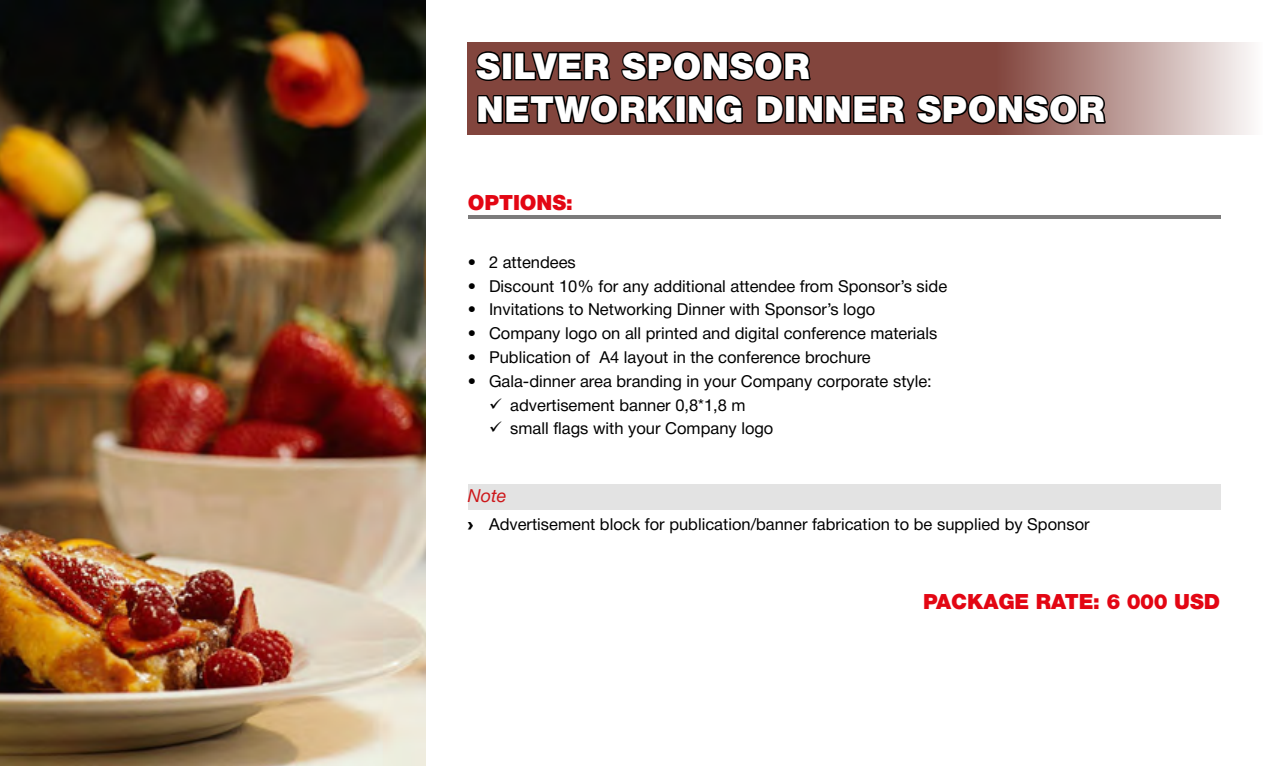
<style>
.page{position:relative;width:1263px;height:766px;background:#fff}
.page>*{position:absolute;margin:0;border:0;box-sizing:border-box;transform-origin:0 0}
.t1{font:900 36px/43.2px "Helvetica Neue Cyr";letter-spacing:.015em;color:#fff}
.t2{font:900 21px "Helvetica Neue Cyr";letter-spacing:-.005em;color:#e30613}
.t3{font:italic 18px "Helvetica Neue Cyr";color:#cd171a}
.t4{font:16.5px "Helvetica Neue Cyr";color:#000}
.s1{font-family:"Arial";font-weight:900}
</style>
<div class="page">
<svg style="left:468px;top:43px;width:783px;height:92px;background:#c9afac"></svg>
<hr style="left:468px;top:215px;width:752px;height:3px;background:#7c7b7b">
<div style="left:468px;top:484px;width:752px;height:25px;background:#e3e3e3"></div>
<svg style="left:474px;top:46px;width:636px;height:89px;background:#673a34"></svg>
<img style="left:0;top:0;width:425px;height:765px">
<h1 class="t1" style="left:476px;top:45px;width:630px">SILVER SPONSOR<br>NETWORKING DINNER SPONSOR</h1>
<p class="t2" style="left:468px;top:191px;width:107px">OPTIONS:</p>
<p class="t4" style="left:468px;top:253px;width:110px">• 2 attendees</p>
<p class="t4" style="left:468px;top:277px;width:481px">• Discount 10% for any additional attendee from Sponsor’s side</p>
<p class="t4" style="left:468px;top:300px;width:409px">• Invitations to Networking Dinner with Sponsor’s logo</p>
<p class="t4" style="left:468px;top:324px;width:471px">• Company logo on all printed and digital conference materials</p>
<p class="t4" style="left:468px;top:348px;width:404px">• Publication of А4 layout in the conference brochure</p>
<p class="t4" style="left:468px;top:372px;width:466px">• Gala-dinner area branding in your Company corporate style:</p>
<p class="t4" style="left:489px;top:395px;width:258px">✓ advertisement banner 0,8*1,8 m</p>
<p class="t4" style="left:489px;top:419px;width:286px">✓ small flags with your Company logo</p>
<p class="t3" style="left:468px;top:485px;width:40px">Note</p>
<p class="t4" style="left:468px;top:515px;width:623px"><span class="s1">›</span> Advertisement block for publication/banner fabrication to be supplied by Sponsor</p>
<p class="t2" style="left:923px;top:590px;width:299px">PACKAGE RATE: 6 000 USD</p>
</div>
